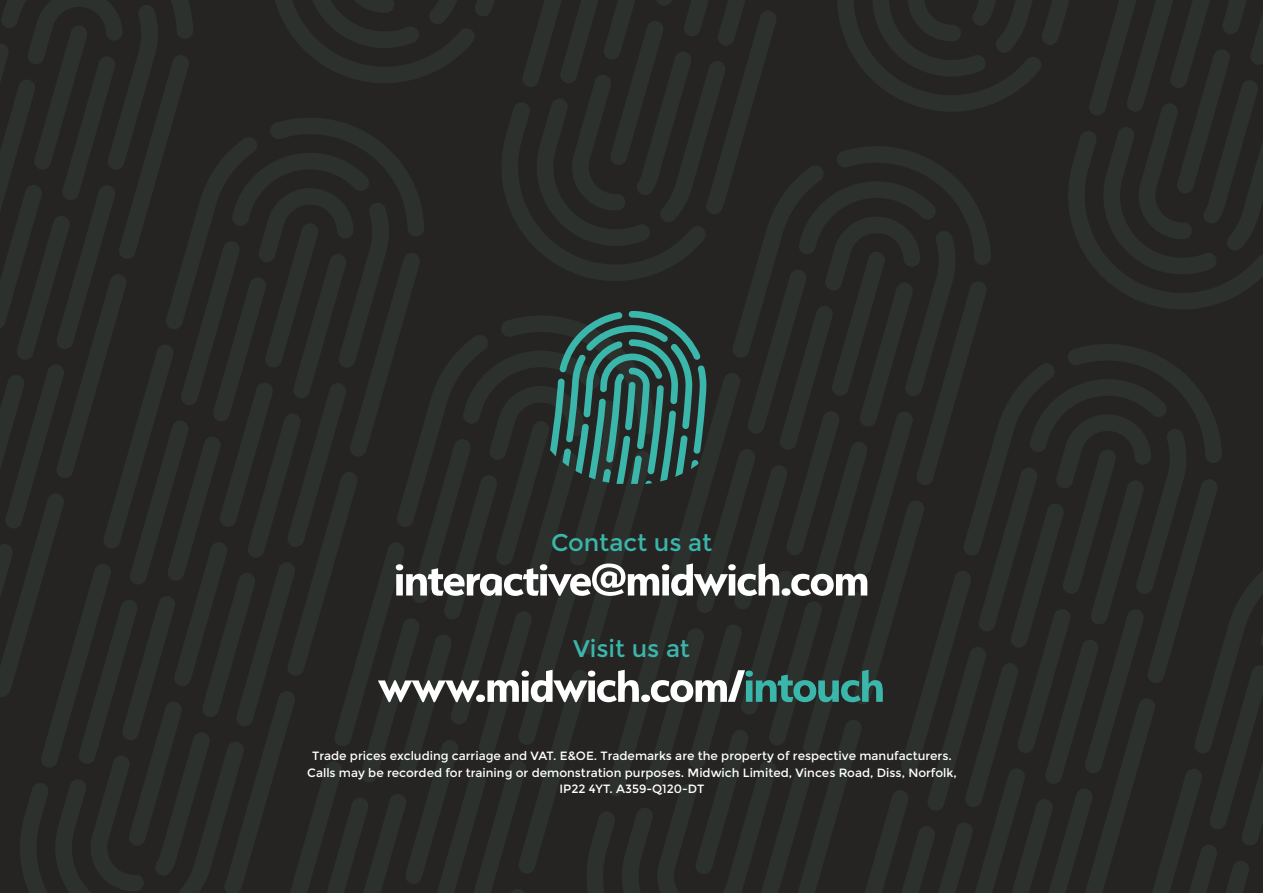
<style>
.page{position:relative;width:1263px;height:893px;background:#252422}
.page>*{position:absolute;margin:0;border:0;box-sizing:border-box;transform-origin:0 0}
.t1{font:700 51px "Serenity";letter-spacing:-.04em;color:#fff}
.t2{font:24px "Montserrat";color:#3bb6ab}
.t3{font:12px/16.5px "Montserrat";color:#fff;text-align:center}
.s1{color:#3bb6ab}
</style>
<div class="page">
<img style="left:142px;top:0;width:51px;height:227px">
<img style="left:123px;top:171px;width:19px;height:122px">
<img style="left:39px;top:494px;width:25px;height:94px">
<img style="left:0;top:532px;width:39px;height:165px">
<img style="left:123px;top:5px;width:36px;height:165px">
<img style="left:31px;top:470px;width:42px;height:17px">
<img style="left:0;top:470px;width:31px;height:128px">
<img style="left:0;top:0;width:123px;height:470px">
<img style="left:0;top:26px;width:88px;height:302px">
<img style="left:194px;top:130px;width:77px;height:92px">
<img style="left:271px;top:118px;width:134px;height:51px">
<img style="left:374px;top:169px;width:50px;height:252px">
<img style="left:168px;top:222px;width:43px;height:107px">
<img style="left:117px;top:308px;width:52px;height:205px">
<img style="left:323px;top:411px;width:51px;height:188px">
<img style="left:67px;top:487px;width:51px;height:197px">
<img style="left:272px;top:582px;width:51px;height:196px">
<img style="left:17px;top:666px;width:50px;height:227px">
<img style="left:245px;top:726px;width:27px;height:147px">
<img style="left:219px;top:155px;width:73px;height:105px">
<img style="left:292px;top:153px;width:93px;height:53px">
<img style="left:354px;top:206px;width:36px;height:205px">
<img style="left:195px;top:260px;width:42px;height:33px">
<img style="left:146px;top:343px;width:46px;height:138px">
<img style="left:296px;top:440px;width:46px;height:142px">
<img style="left:98px;top:513px;width:41px;height:156px">
<img style="left:247px;top:614px;width:46px;height:112px">
<img style="left:51px;top:684px;width:40px;height:209px">
<img style="left:196px;top:802px;width:49px;height:91px">
<img style="left:179px;top:860px;width:17px;height:33px">
<img style="left:246px;top:188px;width:108px;height:252px">
<img style="left:192px;top:293px;width:55px;height:509px">
<img style="left:139px;top:481px;width:55px;height:409px">
<img style="left:246px;top:439px;width:50px;height:175px">
<img style="left:86px;top:669px;width:54px;height:222px">
<img style="left:271px;top:223px;width:48px;height:176px">
<img style="left:223px;top:334px;width:49px;height:232px">
<img style="left:175px;top:502px;width:49px;height:232px">
<img style="left:128px;top:670px;width:48px;height:176px">
<img style="left:425px;top:335px;width:63px;height:86px">
<img style="left:502px;top:317px;width:25px;height:19px">
<img style="left:603px;top:484px;width:41px;height:141px">
<img style="left:392px;top:496px;width:12px;height:59px">
<img style="left:338px;top:543px;width:54px;height:186px">
<img style="left:550px;top:612px;width:53px;height:199px">
<img style="left:290px;top:719px;width:49px;height:174px">
<img style="left:452px;top:353px;width:69px;height:33px">
<img style="left:521px;top:352px;width:6px;height:18px">
<img style="left:572px;top:484px;width:49px;height:128px">
<img style="left:550px;top:594px;width:22px;height:192px">
<img style="left:372px;top:555px;width:32px;height:191px">
<img style="left:327px;top:729px;width:46px;height:164px">
<img style="left:480px;top:884px;width:42px;height:9px">
<img style="left:449px;top:386px;width:136px;height:208px">
<img style="left:437px;top:884px;width:12px;height:9px">
<img style="left:363px;top:746px;width:41px;height:147px">
<img style="left:449px;top:884px;width:31px;height:9px">
<img style="left:404px;top:421px;width:146px;height:463px">
<img style="left:777px;top:157px;width:61px;height:90px">
<img style="left:838px;top:146px;width:132px;height:50px">
<img style="left:951px;top:196px;width:39px;height:196px">
<img style="left:738px;top:247px;width:40px;height:110px">
<img style="left:687px;top:332px;width:51px;height:201px">
<img style="left:890px;top:438px;width:48px;height:189px">
<img style="left:635px;top:508px;width:52px;height:194px">
<img style="left:839px;top:606px;width:51px;height:199px">
<img style="left:585px;top:685px;width:51px;height:208px">
<img style="left:813px;top:755px;width:26px;height:138px">
<img style="left:787px;top:183px;width:73px;height:101px">
<img style="left:860px;top:181px;width:90px;height:38px">
<img style="left:920px;top:232px;width:37px;height:206px">
<img style="left:764px;top:284px;width:41px;height:34px">
<img style="left:716px;top:364px;width:44px;height:141px">
<img style="left:861px;top:482px;width:48px;height:124px">
<img style="left:667px;top:533px;width:40px;height:158px">
<img style="left:815px;top:544px;width:46px;height:211px">
<img style="left:621px;top:702px;width:35px;height:191px">
<img style="left:765px;top:827px;width:48px;height:66px">
<img style="left:761px;top:881px;width:4px;height:12px">
<img style="left:813px;top:217px;width:107px;height:265px">
<img style="left:760px;top:318px;width:55px;height:509px">
<img style="left:707px;top:505px;width:54px;height:388px">
<img style="left:813px;top:481px;width:46px;height:159px">
<img style="left:656px;top:691px;width:52px;height:202px">
<img style="left:837px;top:252px;width:49px;height:176px">
<img style="left:790px;top:364px;width:48px;height:231px">
<img style="left:742px;top:530px;width:49px;height:232px">
<img style="left:694px;top:698px;width:49px;height:176px">
<img style="left:1003px;top:364px;width:51px;height:50px">
<img style="left:1068px;top:344px;width:134px;height:50px">
<img style="left:1171px;top:394px;width:50px;height:255px">
<img style="left:912px;top:542px;width:26px;height:193px">
<img style="left:1151px;top:637px;width:20px;height:82px">
<img style="left:865px;top:724px;width:48px;height:169px">
<img style="left:1018px;top:381px;width:72px;height:33px">
<img style="left:1090px;top:379px;width:92px;height:52px">
<img style="left:1151px;top:431px;width:37px;height:206px">
<img style="left:901px;top:735px;width:37px;height:158px">
<img style="left:938px;top:414px;width:213px;height:479px">
<img style="left:975px;top:450px;width:142px;height:443px">
<img style="left:1227px;top:571px;width:36px;height:62px">
<img style="left:1152px;top:771px;width:37px;height:122px">
<img style="left:1189px;top:633px;width:74px;height:260px">
<img style="left:1225px;top:761px;width:38px;height:132px">
<img style="left:275px;top:0;width:213px;height:83px">
<img style="left:312px;top:0;width:145px;height:48px">
<img style="left:354px;top:0;width:40px;height:13px">
<img style="left:488px;top:0;width:289px;height:281px">
<img style="left:528px;top:0;width:217px;height:246px">
<img style="left:567px;top:0;width:142px;height:211px">
<img style="left:609px;top:0;width:63px;height:165px">
<img style="left:837px;top:0;width:218px;height:111px">
<img style="left:872px;top:0;width:161px;height:77px">
<img style="left:908px;top:0;width:88px;height:41px">
<img style="left:1055px;top:0;width:208px;height:309px">
<img style="left:1094px;top:0;width:169px;height:274px">
<img style="left:1134px;top:0;width:129px;height:239px">
<img style="left:1176px;top:0;width:71px;height:193px">
<svg style="left:527px;top:311px;width:179px;height:173px"></svg>
<h2 class="t2" style="left:551px;top:528px;width:163px">Contact us at</h2>
<h1 class="t1" style="left:393px;top:551px;width:478px">interactive@midwich.com</h1>
<h2 class="t2" style="left:573px;top:634px;width:118px">Visit us at</h2>
<h1 class="t1" style="left:378px;top:657px;width:508px">www.midwich.com/<span class="s1">intouch</span></h1>
<p class="t3" style="left:307px;top:748px;width:651px">Trade prices excluding carriage and VAT. E&amp;OE. Trademarks are the property of respective manufacturers.<br>Calls may be recorded for training or demonstration purposes. Midwich Limited, Vinces Road, Diss, Norfolk,<br>IP22 4YT. A359-Q120-DT</p>
</div>
